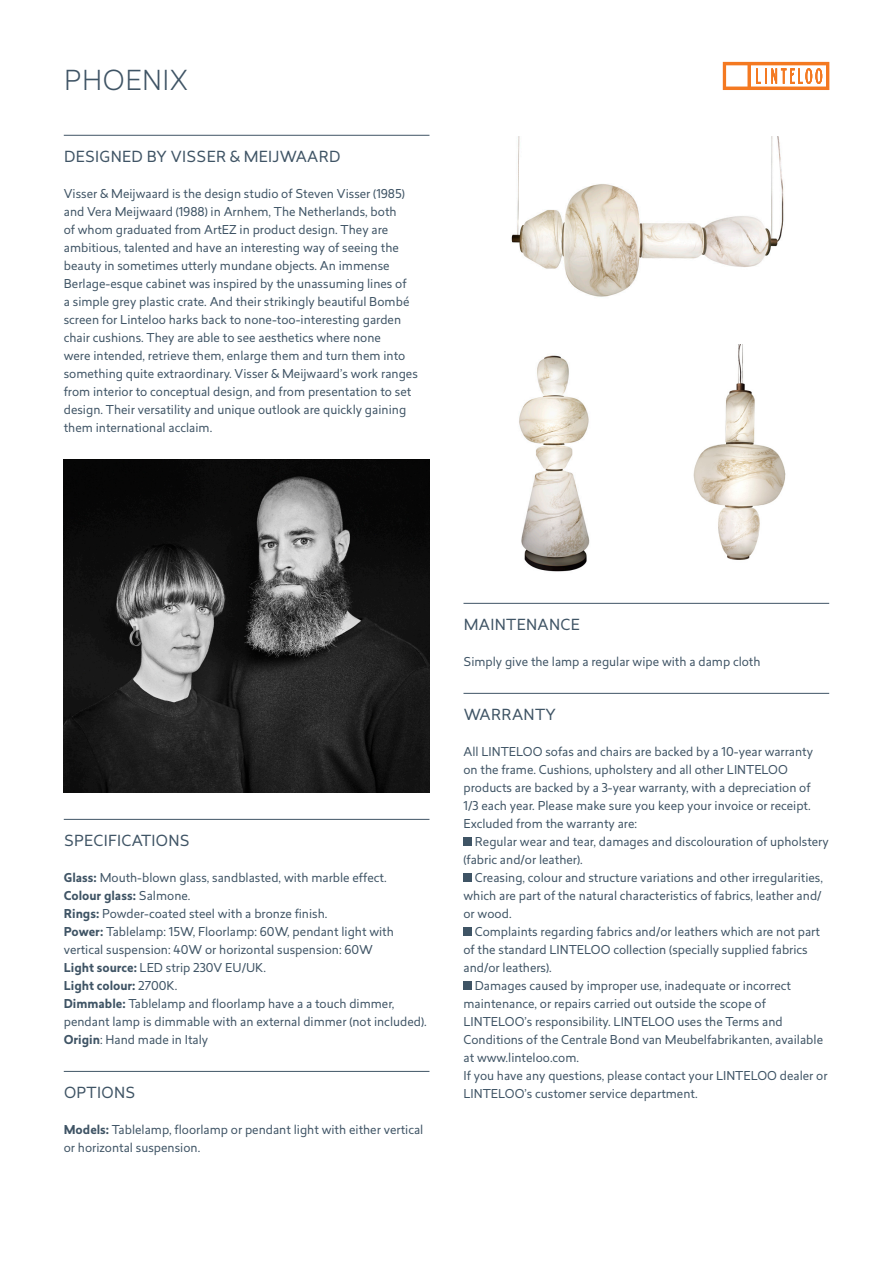
<style>
.page{position:relative;width:893px;height:1263px;background:#fff}
.page>*{position:absolute;margin:0;border:0;box-sizing:border-box;transform-origin:0 0}
.t1{font:300 27px "Revisal";letter-spacing:.02em;color:#3f5465}
.t2{font:15px "Revisal";letter-spacing:.02em;color:#3f5465}
.t3{font:12px/18px "Revisal";color:#3f5465}
.s1{font-weight:700}
</style>
<div class="page">
<svg style="left:723px;top:62px;width:106px;height:28px"></svg>
<hr style="left:64px;top:135px;width:365px;height:1px;background:#3f5465">
<hr style="left:64px;top:819px;width:365px;height:1px;background:#3f5465">
<hr style="left:64px;top:1071px;width:365px;height:1px;background:#3f5465">
<img style="left:64px;top:459px;width:365px;height:333px">
<hr style="left:463px;top:603px;width:366px;height:1px;background:#3f5465">
<hr style="left:463px;top:693px;width:366px;height:1px;background:#3f5465">
<div style="left:463px;top:837px;width:9px;height:9px;background:#3f5465"></div>
<div style="left:463px;top:873px;width:9px;height:9px;background:#3f5465"></div>
<div style="left:463px;top:927px;width:9px;height:9px;background:#3f5465"></div>
<div style="left:463px;top:981px;width:9px;height:9px;background:#3f5465"></div>
<img style="left:511px;top:136px;width:273px;height:161px">
<img style="left:693px;top:344px;width:93px;height:216px">
<img style="left:519px;top:355px;width:71px;height:217px">
<h1 class="t1" style="left:64px;top:65px;width:125px">PHOENIX</h1>
<p class="t2" style="left:64px;top:150px;width:278px">DESIGNED BY VISSER &amp; MEIJWAARD</p>
<p class="t3" style="left:64px;top:186px;width:356px">Visser &amp; Meijwaard is the design studio of Steven Visser (1985) and Vera Meijwaard (1988) in Arnhem, The Netherlands, both<br>of whom graduated from ArtEZ in product design. They are ambitious, talented and have an interesting way of seeing the beauty in sometimes utterly mundane objects. An immense Berlage-esque cabinet was inspired by the unassuming lines of<br>a simple grey plastic crate. And their strikingly beautiful Bombé screen for Linteloo harks back to none-too-interesting garden chair cushions. They are able to see aesthetics where none<br>were intended, retrieve them, enlarge them and turn them into something quite extraordinary. Visser &amp; Meijwaard’s work ranges from interior to conceptual design, and from presentation to set design. Their versatility and unique outlook are quickly gaining them international acclaim.</p>
<p class="t2" style="left:64px;top:834px;width:127px">SPECIFICATIONS</p>
<p class="t3" style="left:64px;top:870px;width:364px"><span class="s1">Glass:</span> Mouth-blown glass, sandblasted, with marble effect.<br><span class="s1">Colour glass:</span> Salmone.<br><span class="s1">Rings:</span> Powder-coated steel with a bronze finish.<br><span class="s1">Power:</span> Tablelamp: 15W, Floorlamp: 60W, pendant light with vertical suspension: 40W or horizontal suspension: 60W<br><span class="s1">Light source:</span> LED strip 230V EU/UK.<br><span class="s1">Light colour:</span> 2700K.<br><span class="s1">Dimmable:</span> Tablelamp and floorlamp have a a touch dimmer, pendant lamp is dimmable with an external dimmer (not included).<br><span class="s1">Origin</span>: Hand made in Italy</p>
<p class="t2" style="left:64px;top:1086px;width:73px">OPTIONS</p>
<p class="t3" style="left:64px;top:1122px;width:361px"><span class="s1">Models:</span> Tablelamp, floorlamp or pendant light with either vertical or horizontal suspension.</p>
<p class="t2" style="left:464px;top:618px;width:117px">MAINTENANCE</p>
<p class="t3" style="left:463px;top:654px;width:299px">Simply give the lamp a regular wipe with a damp cloth</p>
<p class="t2" style="left:464px;top:708px;width:94px">WARRANTY</p>
<p class="t3" style="left:463px;top:744px;width:351px">All LINTELOO sofas and chairs are backed by a 10-year warranty on the frame. Cushions, upholstery and all other LINTELOO products are backed by a 3-year warranty, with a depreciation of 1/3 each year. Please make sure you keep your invoice or receipt.<br>Excluded from the warranty are:</p>
<p class="t3" style="left:463px;top:834px;width:367px;text-indent:11px">Regular wear and tear, damages and discolouration of upholstery (fabric and/or leather).</p>
<p class="t3" style="left:463px;top:870px;width:361px;text-align:justify;text-indent:11px">Creasing, colour and structure variations and other irregularities, which are part of the natural characteristics of fabrics, leather and/ or wood.</p>
<p class="t3" style="left:475px;top:924px;width:347px">Complaints regarding fabrics and/or leathers which are not part</p>
<p class="t3" style="left:463px;top:942px;width:346px">of the standard LINTELOO collection (specially supplied fabrics</p>
<p class="t3" style="left:463px;top:960px;width:90px">and/or leathers).</p>
<p class="t3" style="left:475px;top:978px;width:318px">Damages caused by improper use, inadequate or incorrect</p>
<p class="t3" style="left:463px;top:996px;width:304px">maintenance, or repairs carried out outside the scope of</p>
<p class="t3" style="left:463px;top:1014px;width:321px">LINTELOO’s responsibility. LINTELOO uses the Terms and</p>
<p class="t3" style="left:463px;top:1032px;width:361px">Conditions of the Centrale Bond van Meubelfabrikanten, available</p>
<p class="t3" style="left:463px;top:1050px;width:117px">at www.linteloo.com.</p>
<p class="t3" style="left:463px;top:1068px;width:366px">If you have any questions, please contact your LINTELOO dealer or</p>
<p class="t3" style="left:463px;top:1086px;width:236px">LINTELOO’s customer service department.</p>
</div>
